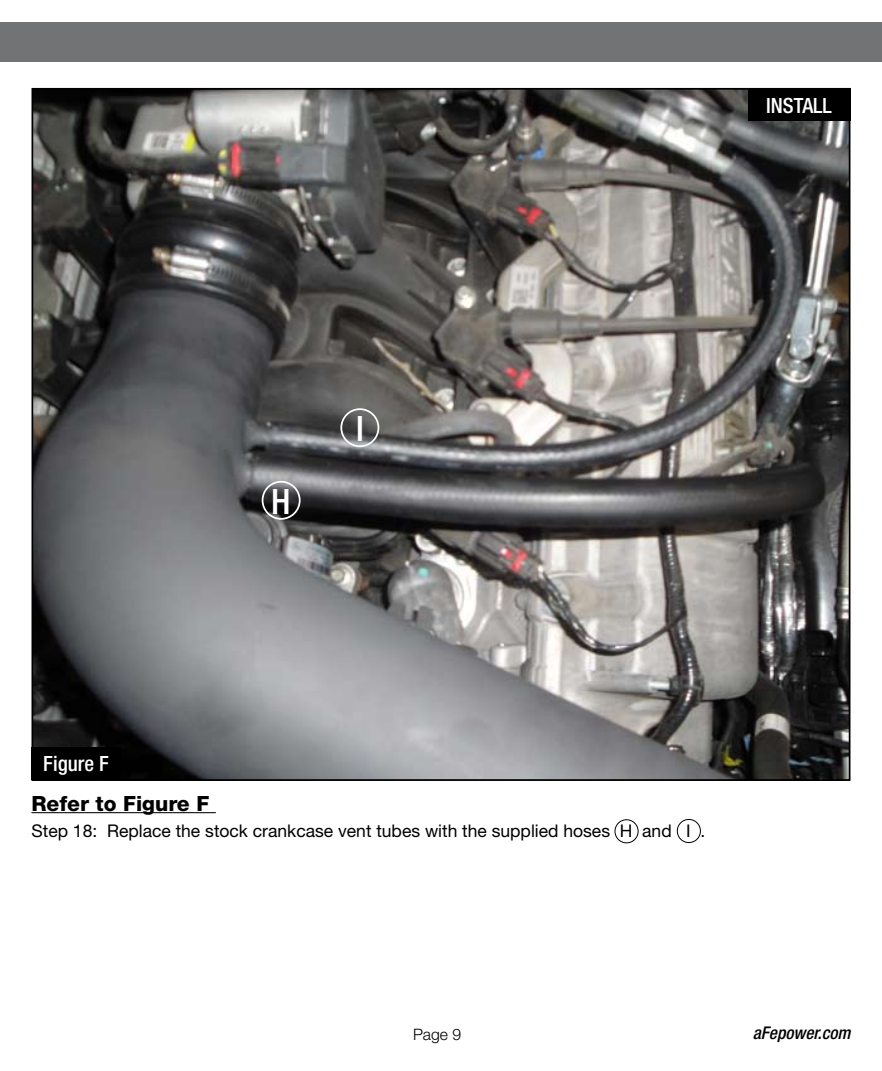
<style>
.page{position:relative;width:882px;height:1071px;background:#fff}
.page>*{position:absolute;margin:0;border:0;box-sizing:border-box;transform-origin:0 0}
.t1{font:500 condensed 35px "Helvetica Neue";color:#fff}
.t2{font:800 21px "Helvetica Neue";color:#000}
.t3{font:500 condensed 21px "Helvetica Neue";color:#fff}
.t4{font:17.5px "Helvetica Neue";color:#000}
.t5{font:italic 500 condensed 17.5px "Helvetica Neue";color:#000}
.t6{font:300 15.75px "Helvetica Neue";color:#000}
</style>
<div class="page">
<div style="left:0;top:23px;width:882px;height:39px;background:#717375"></div>
<hr style="left:32px;top:812px;width:184px;height:1px;background:#000">
<img style="left:35px;top:91px;width:812px;height:687px">
<div style="left:32px;top:747px;width:89px;height:33px;background:#000"></div>
<div style="left:748px;top:88px;width:102px;height:33px;background:#000"></div>
<div style="left:615px;top:819px;width:24px;height:24px;border:1px solid #000;border-radius:50%"></div>
<div style="left:677px;top:819px;width:24px;height:24px;border:1px solid #000;border-radius:50%"></div>
<div style="left:262px;top:481px;width:39px;height:39px;border:2px solid #fff;border-radius:50%"></div>
<div style="left:340px;top:408px;width:39px;height:39px;border:2px solid #fff;border-radius:50%"></div>
<p class="t3" style="left:766px;top:93px;width:67px">INSTALL</p>
<p class="t3" style="left:43px;top:751px;width:67px">Figure F</p>
<h1 class="t1" style="left:271px;top:481px;width:21px">H</h1>
<h1 class="t1" style="left:356px;top:408px;width:9px">I</h1>
<p class="t2" style="left:32px;top:791px;width:179px">Refer to Figure F</p>
<p class="t4" style="left:32px;top:820px;width:675px">Step 18: Replace the stock crankcase vent tubes with the supplied hoses H and I .</p>
<p class="t6" style="left:413px;top:1024px;width:50px">Page 9</p>
<p class="t5" style="left:753px;top:1023px;width:99px">aFepower.com</p>
</div>
